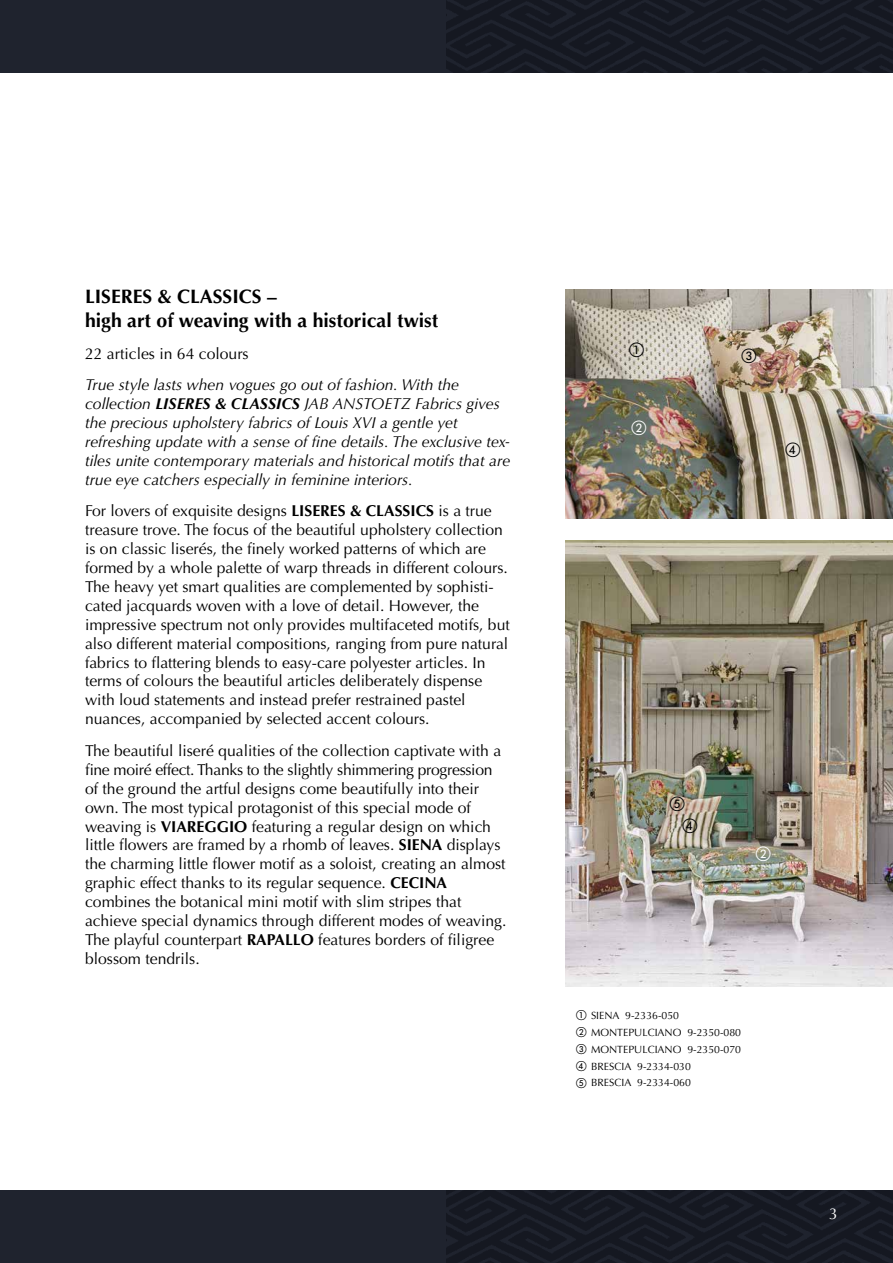
<style>
.page{position:relative;width:893px;height:1263px;background:#fff}
.page>*{position:absolute;margin:0;border:0;box-sizing:border-box;transform-origin:0 0}
.t1{font:700 19.5px/23.4px "Optima LT Std";color:#000}
.t2{font:15.75px/18.9px "Optima LT Std";color:#000}
.t3{font:italic 15.75px/18.9px "Optima LT Std";color:#000}
.t4{font:15.75px "Optima LT Std";color:#fff}
.t5{font:10.5px/16.8px "Optima LT Std";color:#000}
.s1{font-weight:700}
</style>
<div class="page">
<div style="left:0;top:0;width:893px;height:72px;background:linear-gradient(to right,#212530,#161922)"></div>
<div style="left:0;top:1191px;width:893px;height:72px;background:linear-gradient(to right,#212530,#161923)"></div>
<img style="left:566px;top:540px;width:327px;height:446px">
<img style="left:566px;top:289px;width:327px;height:230px">
<svg style="left:632px;top:420px;width:14px;height:15px"></svg>
<svg style="left:629px;top:342px;width:15px;height:15px"></svg>
<svg style="left:786px;top:442px;width:14px;height:15px"></svg>
<svg style="left:741px;top:348px;width:15px;height:15px"></svg>
<svg style="left:756px;top:847px;width:15px;height:14px"></svg>
<svg style="left:683px;top:819px;width:14px;height:14px"></svg>
<svg style="left:670px;top:797px;width:15px;height:14px"></svg>
<p class="t1" style="left:85px;top:285px;width:355px">LISERES &amp; CLASSICS –<br>high art of weaving with a historical twist</p>
<p class="t2" style="left:85px;top:344px;width:165px">22 articles in 64 colours</p>
<p class="t3" style="left:85px;top:376px;width:427px">True style lasts when vogues go out of fashion. With the collection <span class="s1">LISERES &amp; CLASSICS</span> JAB ANSTOETZ Fabrics gives the precious upholstery fabrics of Louis XVI a gentle yet refreshing update with a sense of fine details. The exclusive tex&shy;tiles unite contemporary materials and historical motifs that are true eye catchers especially in feminine interiors.</p>
<p class="t2" style="left:85px;top:502px;width:426px">For lovers of exquisite designs <span class="s1">LISERES &amp; CLASSICS</span> is a true treasure trove. The focus of the beautiful upholstery collection is on classic liserés, the finely worked patterns of which are formed by a whole palette of warp threads in different colours.<br>The heavy yet smart qualities are complemented by sophisti&shy;cated jacquards woven with a love of detail. However, the impressive spectrum not only provides multifaceted motifs, but also different material compositions, ranging from pure natural fabrics to flattering blends to easy-care polyester articles. In terms of colours the beautiful articles deliberately dispense with loud statements and instead prefer restrained pastel nuances, accompanied by selected accent colours.</p>
<p class="t2" style="left:85px;top:741px;width:423px">The beautiful liseré qualities of the collection captivate with a fine moiré effect. Thanks to the slightly shimmering progression of the ground the artful designs come beautifully into their own. The most typical protagonist of this special mode of weaving is <span class="s1">VIAREGGIO</span> featuring a regular design on which little flowers are framed by a rhomb of leaves. <span class="s1">SIENA</span> displays the charming little flower motif as a soloist, creating an almost graphic effect thanks to its regular sequence. <span class="s1">CECINA </span>combines the botanical mini motif with slim stripes that achieve special dynamics through different modes of weaving.<br>The playful counterpart <span class="s1">RAPALLO</span> features borders of filigree blossom tendrils.</p>
<p class="t5" style="left:576px;top:1007px;width:166px">① SIENA 9-2336-050<br>② MONTEPULCIANO 9-2350-080<br>③ MONTEPULCIANO 9-2350-070<br>④ BRESCIA 9-2334-030<br>⑤ BRESCIA 9-2334-060</p>
<p class="t4" style="left:829px;top:1205px;width:10px">3</p>
</div>
